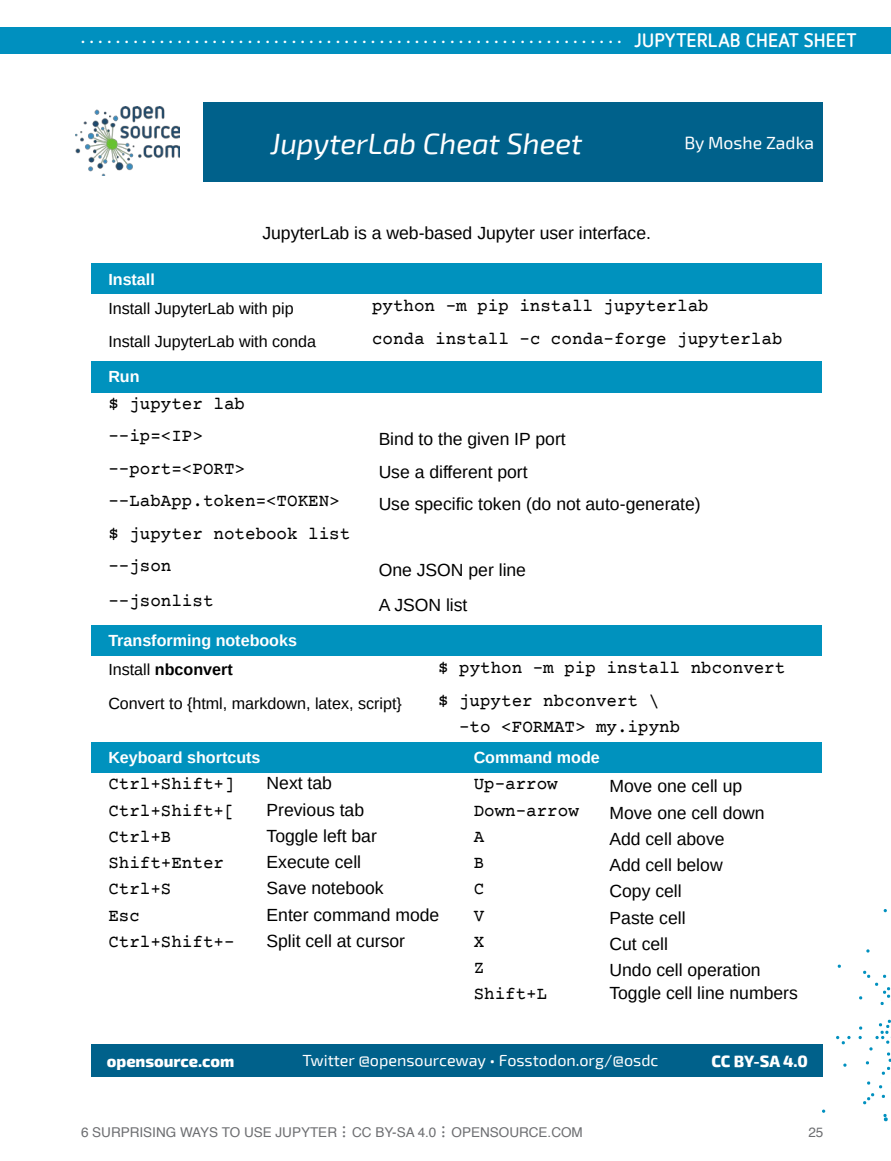
<style>
.page{position:relative;width:891px;height:1161px;background:#fff}
.page>*{position:absolute;margin:0;border:0;box-sizing:border-box;transform-origin:0 0}
.t1{font:300 33px "Netto OT";color:#6d6e71}
.t2{font:italic 29.25px "Exo 2";color:#fff}
.t3{font:700 19.5px "Netto OT";letter-spacing:.01em;color:#fff}
.t4{font:17.55px "Liberation Sans";color:#000}
.t5{font:17.55px/32.5px "Courier Prime";color:#000}
.t6{font:17.55px "Exo 2";color:#fff}
.t7{font:16.05px "Liberation Sans";color:#000}
.t8{font:700 16.05px/29px "Liberation Sans";color:#fff}
.t9{font:16.05px "Exo 2";color:#fff}
.t10{font:800 16.05px "Exo 2";color:#fff}
.t11{font:13.5px "Helvetica";color:#6d6e71}
.s1{font-weight:400;color:#000}
.s2{color:#000}
</style>
<div class="page">
<div style="left:0;top:27px;width:891px;height:27px;background:#0090bf"></div>
<svg style="left:883px;top:1114px;width:5px;height:8px"></svg>
<svg style="left:838px;top:964px;width:3px;height:4px"></svg>
<svg style="left:866px;top:949px;width:4px;height:4px"></svg>
<svg style="left:843px;top:1063px;width:4px;height:4px"></svg>
<svg style="left:836px;top:1036px;width:15px;height:9px"></svg>
<svg style="left:859px;top:971px;width:32px;height:134px"></svg>
<div style="left:203px;top:103px;width:449px;height:79px;background:#00618b"></div>
<div style="left:652px;top:103px;width:171px;height:79px;background:#00618b"></div>
<div style="left:91px;top:263px;width:731px;height:31px;background:#0092be"></div>
<div style="left:91px;top:361px;width:271px;height:31px;background:#0092be"></div>
<div style="left:362px;top:361px;width:460px;height:31px;background:#0092be"></div>
<div style="left:91px;top:625px;width:731px;height:31px;background:#0092be"></div>
<div style="left:91px;top:742px;width:366px;height:31px;background:#0092be"></div>
<div style="left:457px;top:742px;width:365px;height:31px;background:#0092be"></div>
<div style="left:91px;top:1044px;width:159px;height:33px;background:#00618b"></div>
<div style="left:250px;top:1044px;width:461px;height:33px;background:#00618b"></div>
<div style="left:711px;top:1044px;width:111px;height:33px;background:#00618b"></div>
<img style="left:75px;top:107px;width:104px;height:68px">
<p class="t3" style="left:81px;top:25px;width:777px">. . . . . . . . . . . . . . . . . . . . . . . . . . . . . . . . . . . . . . . . . . . . . . . . . . . . . . . . . . . . . . JUPYTERLAB CHEAT SHEET</p>
<h2 class="t2" style="left:270px;top:133px;width:313px">JupyterLab Cheat Sheet</h2>
<p class="t6" style="left:684px;top:137px;width:131px">By Moshe Zadka</p>
<p class="t4" style="left:262px;top:226px;width:390px">JupyterLab is a web-based Jupyter user interface.</p>
<p class="t8" style="left:108px;top:266px;width:48px">Install</p>
<p class="t7" style="left:108px;top:302px;width:187px">Install JupyterLab with pip</p>
<p class="t5" style="left:372px;top:291px;width:338px">python -m pip install jupyterlab</p>
<p class="t7" style="left:108px;top:335px;width:209px">Install JupyterLab with conda</p>
<p class="t5" style="left:372px;top:324px;width:412px">conda install -c conda-forge jupyterlab</p>
<p class="t8" style="left:108px;top:364px;width:33px">Run</p>
<p class="t5" style="left:108px;top:388px;width:138px">$ jupyter lab --ip=&lt;IP&gt;</p>
<p class="t4" style="left:379px;top:433px;width:189px">Bind to the given IP port</p>
<p class="t5" style="left:108px;top:453px;width:138px">--port=&lt;PORT&gt;</p>
<p class="t4" style="left:379px;top:465px;width:151px">Use a different port</p>
<p class="t5" style="left:108px;top:486px;width:233px">--LabApp.token=&lt;TOKEN&gt;</p>
<p class="t4" style="left:379px;top:498px;width:324px">Use specific token (do not auto-generate)</p>
<p class="t5" style="left:108px;top:518px;width:244px">$ jupyter notebook list --json</p>
<p class="t4" style="left:379px;top:563px;width:149px">One JSON per line</p>
<p class="t5" style="left:108px;top:586px;width:107px">--jsonlist</p>
<p class="t4" style="left:379px;top:598px;width:90px">A JSON list</p>
<p class="t8" style="left:108px;top:628px;width:190px">Transforming notebooks<br><span class="s1">Install</span> <span class="s2">nbconvert</span></p>
<p class="t5" style="left:438px;top:652px;width:349px">$ python -m pip install nbconvert</p>
<p class="t7" style="left:108px;top:697px;width:295px">Convert to {html, markdown, latex, script}</p>
<p class="t5" style="left:459px;top:689px;width:223px;line-height:26.2px;text-indent:-21px">$ jupyter nbconvert \ –to &lt;FORMAT&gt; my.ipynb</p>
<p class="t8" style="left:108px;top:745px;width:154px">Keyboard shortcuts</p>
<p class="t8" style="left:474px;top:745px;width:128px">Command mode</p>
<p class="t5" style="left:108px;top:769px;width:128px">Ctrl+Shift+]</p>
<p class="t4" style="left:267px;top:777px;width:67px">Next tab</p>
<p class="t5" style="left:474px;top:769px;width:86px">Up-arrow</p>
<p class="t4" style="left:610px;top:780px;width:134px">Move one cell up</p>
<p class="t5" style="left:108px;top:795px;width:128px">Ctrl+Shift+[</p>
<p class="t4" style="left:267px;top:803px;width:99px">Previous tab</p>
<p class="t5" style="left:474px;top:795px;width:107px">Down-arrow</p>
<p class="t4" style="left:610px;top:806px;width:157px">Move one cell down</p>
<p class="t5" style="left:108px;top:822px;width:65px">Ctrl+B</p>
<p class="t4" style="left:267px;top:829px;width:112px">Toggle left bar</p>
<p class="t5" style="left:474px;top:822px;width:12px">A</p>
<p class="t4" style="left:610px;top:832px;width:117px">Add cell above</p>
<p class="t5" style="left:108px;top:848px;width:117px">Shift+Enter</p>
<p class="t4" style="left:267px;top:855px;width:96px">Execute cell</p>
<p class="t5" style="left:474px;top:848px;width:12px">B</p>
<p class="t4" style="left:610px;top:858px;width:115px">Add cell below</p>
<p class="t5" style="left:108px;top:874px;width:65px">Ctrl+S</p>
<p class="t4" style="left:267px;top:882px;width:119px">Save notebook</p>
<p class="t5" style="left:474px;top:874px;width:12px">C</p>
<p class="t4" style="left:610px;top:885px;width:74px">Copy cell</p>
<p class="t5" style="left:108px;top:900px;width:33px">Esc</p>
<p class="t4" style="left:267px;top:908px;width:174px">Enter command mode</p>
<p class="t5" style="left:474px;top:900px;width:12px">V</p>
<p class="t4" style="left:610px;top:911px;width:78px">Paste cell</p>
<p class="t5" style="left:108px;top:927px;width:128px">Ctrl+Shift+-</p>
<p class="t4" style="left:267px;top:934px;width:140px">Split cell at cursor</p>
<p class="t5" style="left:474px;top:927px;width:12px">X</p>
<p class="t4" style="left:610px;top:937px;width:60px">Cut cell</p>
<p class="t5" style="left:474px;top:953px;width:12px">Z</p>
<p class="t4" style="left:610px;top:963px;width:153px">Undo cell operation</p>
<p class="t5" style="left:474px;top:979px;width:75px">Shift+L</p>
<p class="t4" style="left:610px;top:987px;width:190px">Toggle cell line numbers</p>
<p class="t10" style="left:107px;top:1055px;width:129px">opensource.com</p>
<p class="t9" style="left:302px;top:1055px;width:358px">Twitter @opensourceway • Fosstodon.org/@osdc</p>
<p class="t10" style="left:711px;top:1055px;width:98px">CC BY-SA 4.0</p>
<p class="t11" style="left:81px;top:1122px;width:258px">6 SURPRISING WAYS TO USE JUPYTER</p>
<h1 class="t1" style="left:341px;top:1103px;width:8px">...</h1>
<p class="t11" style="left:352px;top:1122px;width:86px">CC BY-SA 4.0</p>
<h1 class="t1" style="left:440px;top:1103px;width:8px">...</h1>
<p class="t11" style="left:452px;top:1122px;width:133px">OPENSOURCE.COM</p>
<p class="t11" style="left:808px;top:1122px;width:17px">25</p>
</div>
